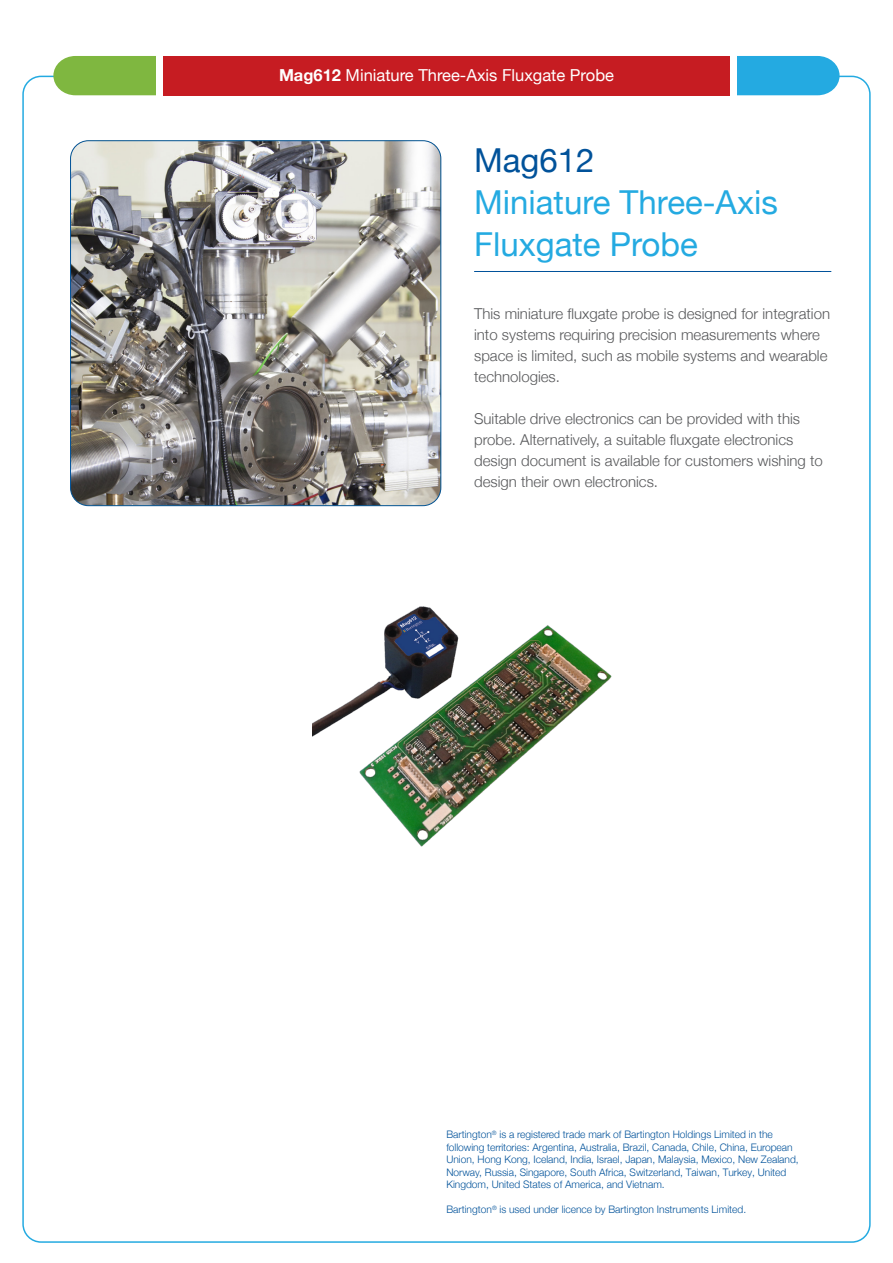
<style>
.page{position:relative;width:893px;height:1263px;background:#fff}
.page>*{position:absolute;margin:0;border:0;box-sizing:border-box;transform-origin:0 0}
.t1{font:33px "Helvetica Neue";color:#24aae1}
.t2{font:33px "Helvetica Neue";color:#01529a}
.t3{font:16.5px "Helvetica Neue";color:#fff}
.t4{font:300 15px/21px "Helvetica Neue";color:#57585a}
.t5{font:300 10.35px/12.5px "Helvetica Neue";color:#01529a}
.s1{font-weight:700}
</style>
<div class="page">
<div style="left:163px;top:56px;width:567px;height:39px;background:#c61c22"></div>
<div style="left:53px;top:56px;width:103px;height:39px;background:#7fb740"></div>
<div style="left:737px;top:56px;width:103px;height:39px;background:#24aae1"></div>
<img style="left:71px;top:141px;width:370px;height:365px">
<div style="left:70px;top:140px;width:371px;height:366px;border:1px solid #01529a;border-radius:18px"></div>
<hr style="left:474px;top:271px;width:357px;height:1px;background:#01529a">
<img style="left:312px;top:606px;width:300px;height:241px">
<h2 class="t3" style="left:279px;top:63px;width:336px"><span class="s1">Mag612</span> Miniature Three-Axis Fluxgate Probe</h2>
<p class="t2" style="left:474px;top:136px;width:122px">Mag612</p>
<p class="t1" style="left:474px;top:178px;width:305px">Miniature Three-Axis</p>
<p class="t1" style="left:474px;top:220px;width:225px">Fluxgate Probe</p>
<p class="t4" style="left:474px;top:302px;width:357px">This miniature fluxgate probe is designed for integration into systems requiring precision measurements where space is limited, such as mobile systems and wearable technologies.</p>
<p class="t4" style="left:474px;top:407px;width:350px">Suitable drive electronics can be provided with this probe. Alternatively, a suitable fluxgate electronics design document is available for customers wishing to design their own electronics.</p>
<p class="t5" style="left:446px;top:1128px;width:354px">Bartington<sup>®</sup> is a registered trade mark of Bartington Holdings Limited in the following territories: Argentina, Australia, Brazil, Canada, Chile, China, European Union, Hong Kong, Iceland, India, Israel, Japan, Malaysia, Mexico, New Zealand, Norway, Russia, Singapore, South Africa, Switzerland, Taiwan, Turkey, United Kingdom, United States of America, and Vietnam.</p>
<p class="t5" style="left:446px;top:1202px;width:301px">Bartington<sup>®</sup> is used under licence by Bartington Instruments Limited.</p>
</div>
